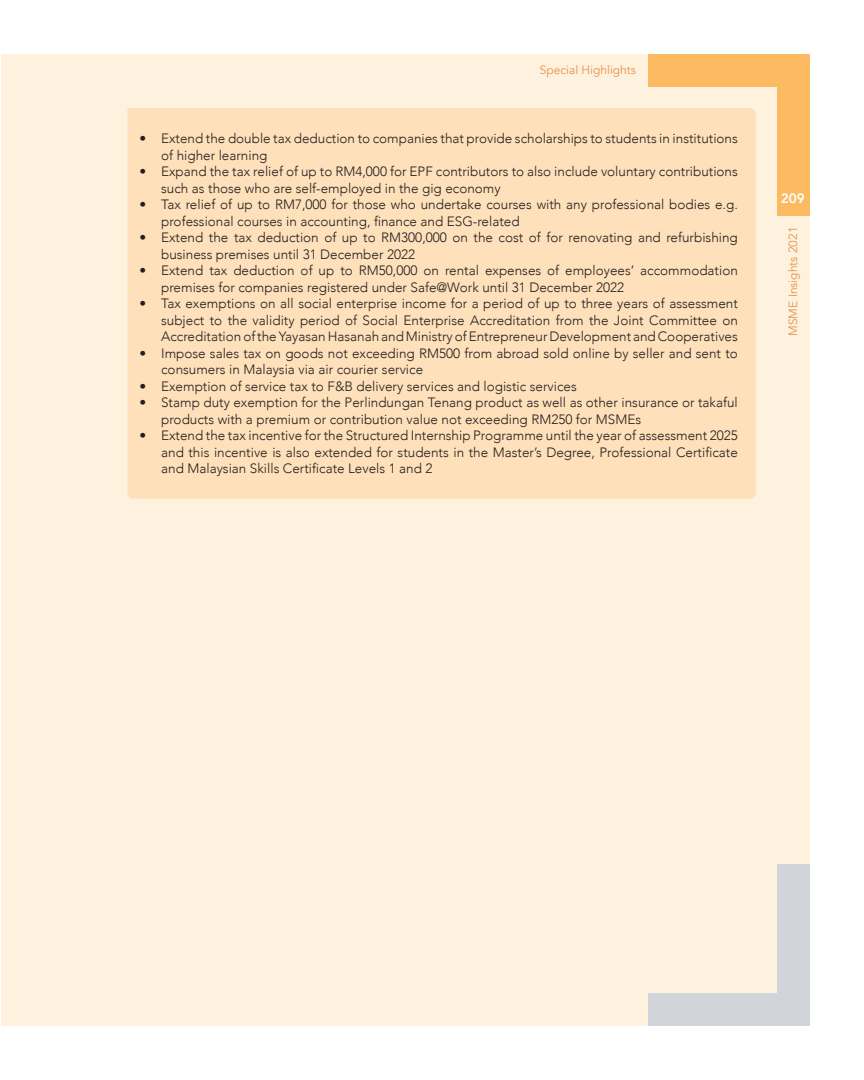
<style>
.page{position:relative;width:864px;height:1080px;background:#fff}
.page>*{position:absolute;margin:0;border:0;box-sizing:border-box;transform-origin:0 0}
.t1{font:300 13.5px/16.5px "Avenir";color:#231f20}
.t2{font:800 13.5px "Avenir";color:#fff}
.t3{font:12px "Avenir";color:#e7934d}
</style>
<div class="page">
<div style="left:2px;top:54px;width:808px;height:972px;background:#fef1de"></div>
<div style="left:648px;top:54px;width:160px;height:33px;background:#fcba61"></div>
<div style="left:777px;top:54px;width:33px;height:162px;background:#fcba61"></div>
<div style="left:648px;top:993px;width:162px;height:33px;background:#d1d5da"></div>
<div style="left:777px;top:864px;width:33px;height:162px;background:#d1d5da"></div>
<div style="left:127px;top:108px;width:629px;height:391px;background:#fee0ba"></div>
<p class="t3" style="left:540px;top:62px;width:98px">Special Highlights</p>
<p class="t1" style="left:161px;top:130px;width:578px;text-indent:-22px">• Extend the double tax deduction to companies that provide scholarships to students in institutions of higher learning</p>
<p class="t1" style="left:161px;top:163px;width:578px;text-indent:-22px">• Expand the tax relief of up to RM4,000 for EPF contributors to also include voluntary contributions such as those who are self-employed in the gig economy</p>
<p class="t1" style="left:161px;top:196px;width:578px;text-indent:-22px">• Tax relief of up to RM7,000 for those who undertake courses with any professional bodies e.g. professional courses in accounting, finance and ESG-related</p>
<p class="t1" style="left:161px;top:229px;width:578px;text-indent:-22px">• Extend the tax deduction of up to RM300,000 on the cost of for renovating and refurbishing business premises until 31 December 2022</p>
<p class="t1" style="left:161px;top:262px;width:578px;text-indent:-22px">• Extend tax deduction of up to RM50,000 on rental expenses of employees’ accommodation premises for companies registered under Safe@Work until 31 December 2022</p>
<p class="t1" style="left:161px;top:295px;width:578px;text-align:justify;text-indent:-22px">• Tax exemptions on all social enterprise income for a period of up to three years of assessment subject to the validity period of Social Enterprise Accreditation from the Joint Committee on Accreditation of the Yayasan Hasanah and Ministry of Entrepreneur Development and Cooperatives</p>
<p class="t1" style="left:161px;top:345px;width:578px;text-indent:-22px">• Impose sales tax on goods not exceeding RM500 from abroad sold online by seller and sent to consumers in Malaysia via air courier service</p>
<p class="t1" style="left:140px;top:378px;width:439px">• Exemption of service tax to F&amp;B delivery services and logistic services</p>
<p class="t1" style="left:161px;top:394px;width:578px;text-indent:-22px">• Stamp duty exemption for the Perlindungan Tenang product as well as other insurance or takaful products with a premium or contribution value not exceeding RM250 for MSMEs</p>
<p class="t1" style="left:161px;top:427px;width:578px;text-align:justify;text-indent:-22px">• Extend the tax incentive for the Structured Internship Programme until the year of assessment 2025 and this incentive is also extended for students in the Master’s Degree, Professional Certificate and Malaysian Skills Certificate Levels 1 and 2</p>
<p class="t2" style="left:781px;top:187px;width:25px">209</p>
<p class="t3" style="left:786px;top:336px;width:111px;rotate:-90deg">MSME Insights 2021</p>
</div>
